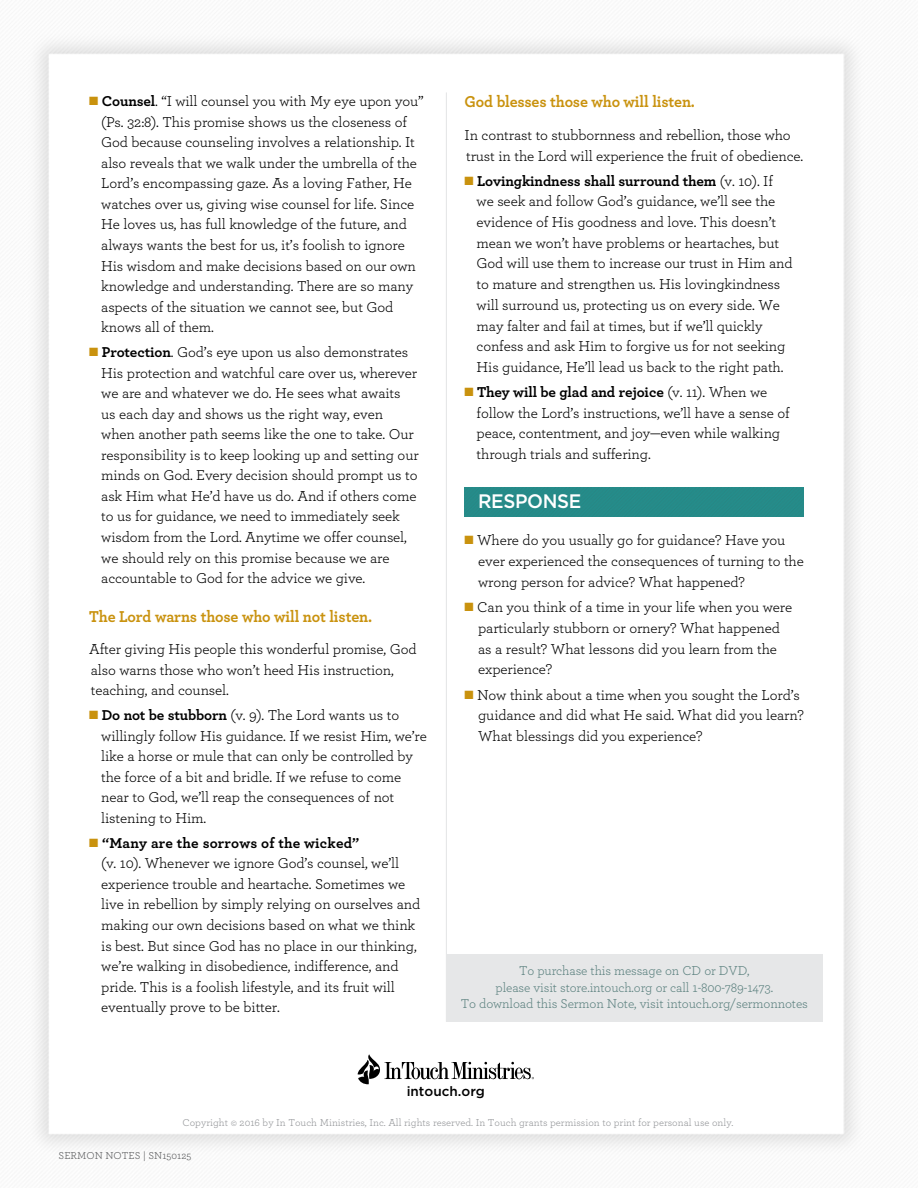
<style>
.page{position:relative;width:918px;height:1188px;background:#fff}
.page>*{position:absolute;margin:0;border:0;box-sizing:border-box;transform-origin:0 0}
.t1{font:500 19.5px "Gotham";letter-spacing:-.02em;color:#fff;scale:.96 1}
.t2{font:700 16.5px "Archer";letter-spacing:-.01em;color:#c9920e;scale:.96 1}
.t3{font:15px/20.5px "Archer";letter-spacing:-.01em;color:#000}
.t4{font:13.5px/16.5px "Archer";letter-spacing:-.01em;color:#5d8280;text-align:center}
.t5{font:500 13.5px "Gotham";color:#000}
.t6{font:10.5px "Archer";color:#939598}
.t7{font:10.5px "Archer";color:#58595b}
.s1{color:#c9920e}
.s2{font-weight:700}
</style>
<div class="page">
<img style="left:33px;top:36px;width:827px;height:1116px">
<div style="left:465px;top:487px;width:338px;height:30px;background:#258a88"></div>
<hr style="left:446px;top:92px;width:1px;height:930px;background:#e6e7e8">
<div style="left:447px;top:955px;width:376px;height:67px;background:#e6e7e8"></div>
<svg style="left:358px;top:1054px;width:176px;height:30px"></svg>
<p class="t3" style="left:101px;top:90px;width:324px;text-indent:-12px"><span class="s1">■</span> <span class="s2">Counsel</span>. “I will counsel you with My eye upon you” (Ps. 32:8). This promise shows us the closeness of God because counseling involves a relationship. It also reveals that we walk under the umbrella of the Lord’s encompassing gaze. As a loving Father, He watches over us, giving wise counsel for life. Since He loves us, has full knowledge of the future, and always wants the best for us, it’s foolish to ignore His wisdom and make decisions based on our own knowledge and understanding. There are so many aspects of the situation we cannot see, but God knows all of them.</p>
<p class="t3" style="left:101px;top:341px;width:319px;text-indent:-12px"><span class="s1">■</span> <span class="s2">Protection</span>. God’s eye upon us also demonstrates His protection and watchful care over us, wherever we are and whatever we do. He sees what awaits us each day and shows us the right way, even when another path seems like the one to take. Our responsibility is to keep looking up and setting our minds on God. Every decision should prompt us to ask Him what He’d have us do. And if others come to us for guidance, we need to immediately seek wisdom from the Lord. Anytime we offer counsel, we should rely on this promise because we are accountable to God for the advice we give.</p>
<p class="t2" style="left:89px;top:606px;width:296px">The Lord warns those who will not listen.</p>
<p class="t3" style="left:89px;top:639px;width:329px">After giving His people this wonderful promise, God also warns those who won’t heed His instruction, teaching, and counsel.</p>
<p class="t3" style="left:101px;top:704px;width:327px;text-indent:-12px"><span class="s1">■</span> <span class="s2">Do not be stubborn</span> (v. 9). The Lord wants us to willingly follow His guidance. If we resist Him, we’re like a horse or mule that can only be controlled by the force of a bit and bridle. If we refuse to come near to God, we’ll reap the consequences of not listening to Him.</p>
<p class="t3" style="left:101px;top:832px;width:321px;text-indent:-12px"><span class="s1">■</span> <span class="s2">“Many are the sorrows of the wicked”<br></span>(v. 10). Whenever we ignore God’s counsel, we’ll experience trouble and heartache. Sometimes we live in rebellion by simply relying on ourselves and making our own decisions based on what we think is best. But since God has no place in our thinking, we’re walking in disobedience, indifference, and pride. This is a foolish lifestyle, and its fruit will eventually prove to be bitter.</p>
<p class="t2" style="left:465px;top:91px;width:242px">God blesses those who will listen.</p>
<p class="t3" style="left:465px;top:124px;width:340px">In contrast to stubbornness and rebellion, those who trust in the Lord will experience the fruit of obedience.</p>
<p class="t3" style="left:477px;top:170px;width:318px;text-indent:-12px"><span class="s1">■</span> <span class="s2">Lovingkindness shall surround them</span> (v. 10). If we seek and follow God’s guidance, we’ll see the evidence of His goodness and love. This doesn’t mean we won’t have problems or heartaches, but God will use them to increase our trust in Him and to mature and strengthen us. His lovingkindness will surround us, protecting us on every side. We may falter and fail at times, but if we’ll quickly confess and ask Him to forgive us for not seeking His guidance, He’ll lead us back to the right path.</p>
<p class="t3" style="left:477px;top:381px;width:315px;text-indent:-12px"><span class="s1">■</span> <span class="s2">They will be glad and rejoice</span> (v. 11). When we follow the Lord’s instructions, we’ll have a sense of peace, contentment, and joy—even while walking through trials and suffering.</p>
<h1 class="t1" style="left:478px;top:489px;width:109px">RESPONSE</h1>
<p class="t3" style="left:478px;top:529px;width:327px;text-indent:-14px"><span class="s1">■</span> Where do you usually go for guidance? Have you ever experienced the consequences of turning to the wrong person for advice? What happened?</p>
<p class="t3" style="left:478px;top:596px;width:316px;text-indent:-14px"><span class="s1">■</span> Can you think of a time in your life when you were particularly stubborn or ornery? What happened as a result? What lessons did you learn from the experience?</p>
<p class="t3" style="left:478px;top:684px;width:327px;text-indent:-14px"><span class="s1">■</span> Now think about a time when you sought the Lord’s guidance and did what He said. What did you learn?<br>What blessings did you experience?</p>
<p class="t4" style="left:461px;top:962px;width:349px">To purchase this message on CD or DVD,<br>please visit store.intouch.org or call 1-800-789-1473.<br>To download this Sermon Note, visit intouch.org/sermonnotes</p>
<p class="t5" style="left:407px;top:1083px;width:80px">intouch.org</p>
<p class="t6" style="left:182px;top:1116px;width:553px">Copyright © 2016 by In Touch Ministries, Inc. All rights reserved. In Touch grants permission to print for personal use only.</p>
<p class="t7" style="left:59px;top:1149px;width:134px">SERMON NOTES | SN150125</p>
</div>
